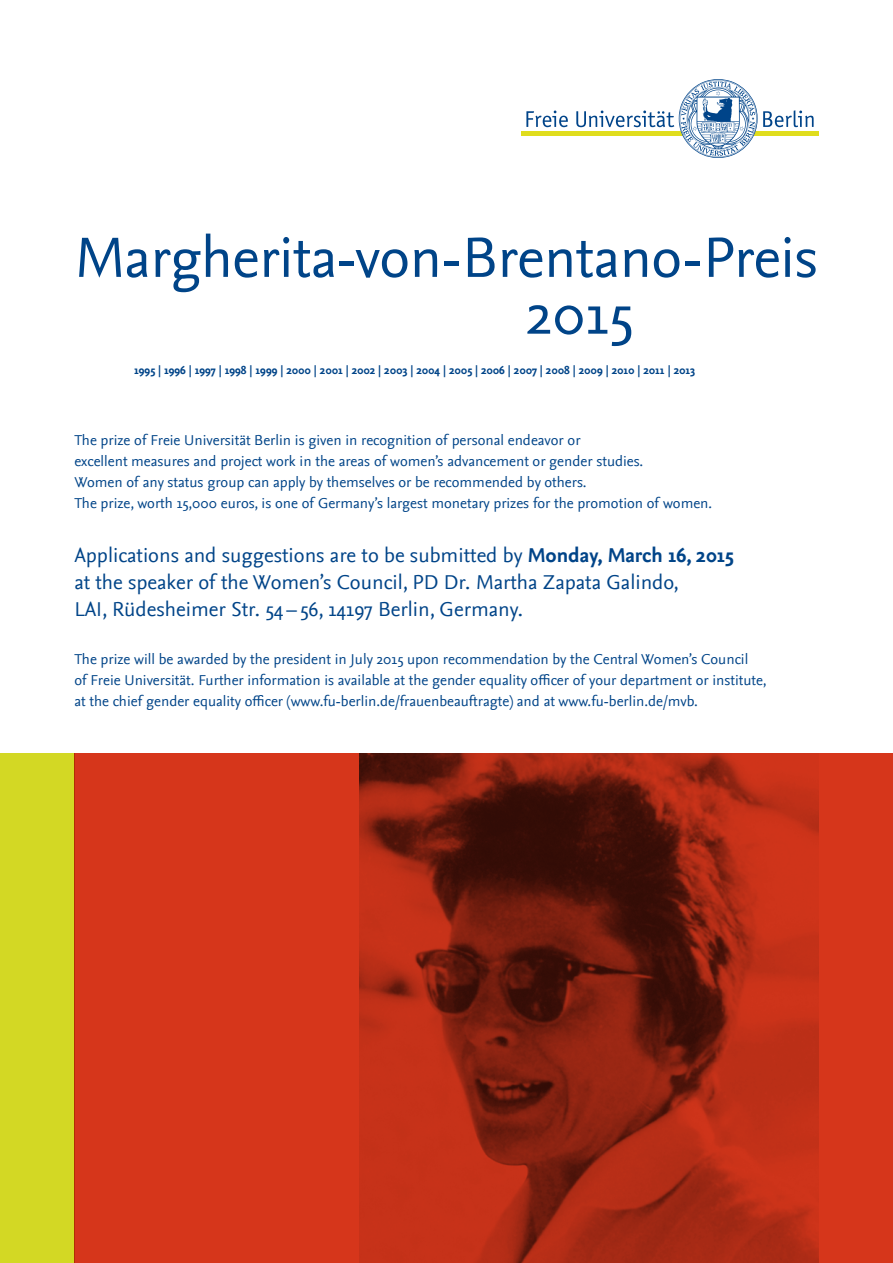
<style>
.page{position:relative;width:893px;height:1263px;background:#fff}
.page>*{position:absolute;margin:0;border:0;box-sizing:border-box;transform-origin:0 0}
.t1{font:60px "Nexus Sans";color:#048}
.t2{font:59.25px "Nexus Sans";letter-spacing:-.01em;color:#048}
.t3{font:21px/27px "Nexus Sans";color:#048}
.t4{font:15px/21px "Nexus Sans";color:#048}
.t5{font:700 12px "Nexus Sans";color:#048}
.s1{font-style:italic}
.s2{font-weight:700}
</style>
<div class="page">
<svg style="left:526px;top:111px;width:42px;height:16px"></svg>
<svg style="left:763px;top:110px;width:51px;height:17px"></svg>
<hr style="left:521px;top:132px;width:298px;height:4px;background:#e0dd1d">
<svg style="left:576px;top:79px;width:181px;height:79px"></svg>
<div style="left:74px;top:753px;width:819px;height:510px;background:#d6361b"></div>
<img style="left:359px;top:754px;width:460px;height:509px">
<svg style="left:359px;top:753px;width:154px;height:431px"></svg>
<div style="left:0;top:753px;width:74px;height:510px;background:#d3d824"></div>
<h2 class="t2" style="left:74px;top:224px;width:745px">Margherita-von-Brentano-Preis</h2>
<h1 class="t1" style="left:525px;top:280px;width:109px">2015</h1>
<p class="t5" style="left:134px;top:364px;width:562px">1995 | 1996 | 1997 | 1998 | 1999 | 2000 | 2001 | 2002 | 2003 | 2004 | 2005 | 2006 | 2007 | 2008 | 2009 | 2010 | 2011 | 2013</p>
<p class="t4" style="left:74px;top:430px;width:639px">The prize of Freie Universität Berlin is given in recognition of personal endeavor or<br>excellent measures and project work in the areas of women’s advancement or gender studies.<br>Women of any status group can apply by themselves or be recommended by others.<br>The prize, worth 15,000 euros, is one of Germany’s largest monetary prizes for the promotion of women<span class="s1">.</span></p>
<h3 class="t3" style="left:74px;top:542px;width:660px">Applications and suggestions are to be submitted by <span class="s2">Monday, March 16, 2015 </span>at the speaker of the Women’s Council, PD Dr. Martha Zapata Galindo,<br>LAI, Rüdesheimer Str. 54 – 56, 14197 Berlin, Germany.</h3>
<p class="t4" style="left:74px;top:649px;width:694px">The prize will be awarded by the president in July 2015 upon recommendation by the Central Women’s Council<br>of Freie Universität. Further information is available at the gender equality officer of your department or institute, at the chief gender equality officer (www.fu-berlin.de/frauenbeauftragte) and at www.fu-berlin.de/mvb.</p>
</div>
